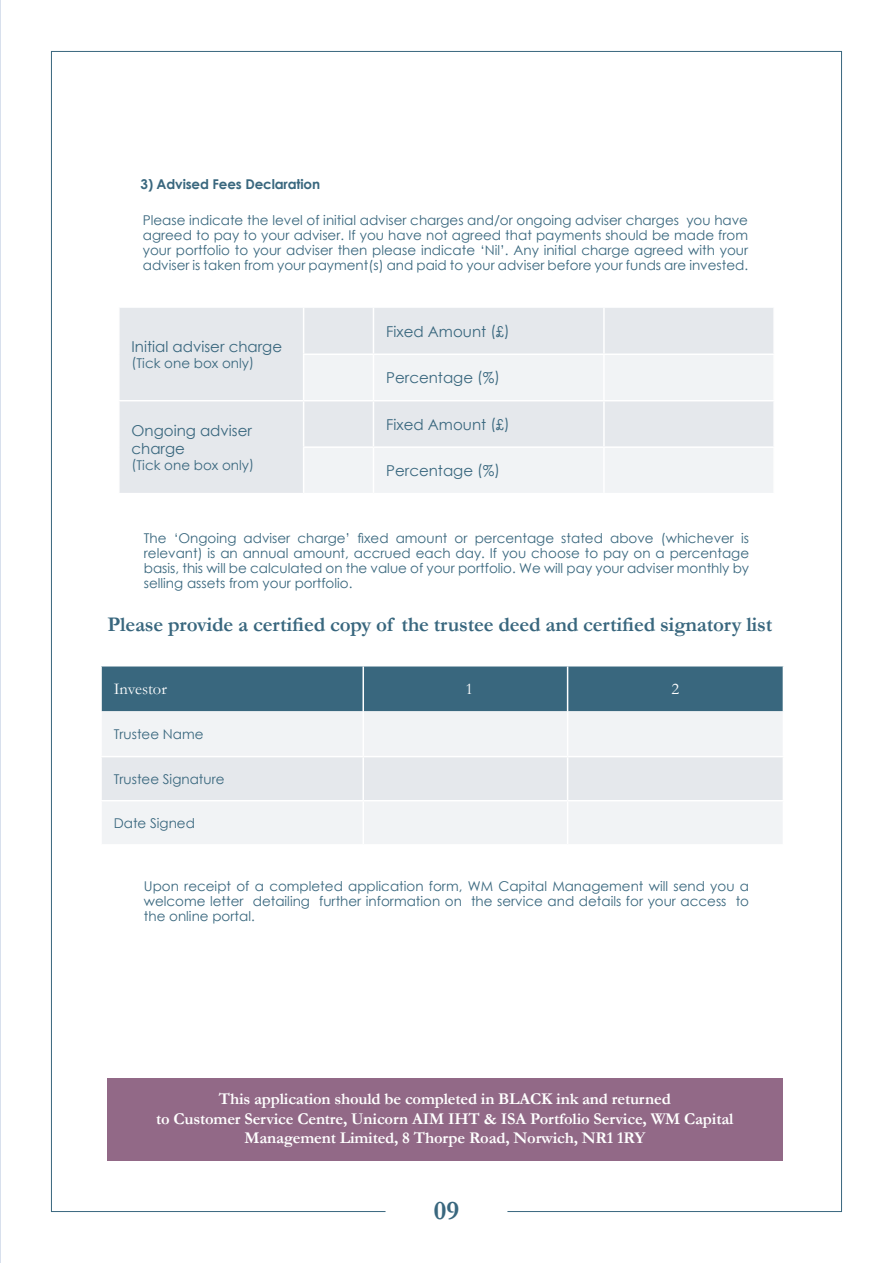
<style>
.page{position:relative;width:893px;height:1263px;background:#fff}
.page>*{position:absolute;margin:0;border:0;box-sizing:border-box;transform-origin:0 0}
.t1{font:700 27px "Garamond";color:#39677e}
.Paragraph_Bold{font:700 21px "Garamond";letter-spacing:-.01em;color:#39677e}
.Paragraph_Bold-2{font:700 16.5px/19.8px "Garamond";letter-spacing:-.01em;color:#fff;text-align:center}
.Paragraph{font:16.5px "Garamond";color:#fff}
.Paragraph-2{font:16.5px "Garamond";color:#39677e}
.Paragraph-3{font:15px/18px "Century Gothic";color:#39677e}
.Paragraph-4{font:13.5px/15px "Century Gothic";color:#39677e;text-align:justify}
.Paragraph_Bold-3{font:700 13.5px "Century Gothic";letter-spacing:-.01em;color:#39677e}
.s1{color:#fff}
</style>
<div class="page">
<div style="left:51px;top:51px;width:791px;height:1161px;background:#fff;border:1px solid #39677e"></div>
<div style="left:386px;top:1170px;width:121px;height:63px;background:#fff"></div>
<hr style="left:0;top:0;width:1px;height:1263px;background:#ccd6e8">
<div style="left:102px;top:666px;width:681px;height:45px;background:#39677e"></div>
<div style="left:102px;top:711px;width:681px;height:133px;background:#f1f3f5"></div>
<div style="left:102px;top:757px;width:681px;height:43px;background:#e5e8ec"></div>
<hr style="left:362px;top:666px;width:2px;height:45px;background:#fff">
<hr style="left:567px;top:666px;width:1px;height:45px;background:#fff">
<hr style="left:362px;top:711px;width:2px;height:45px;background:#fff">
<hr style="left:567px;top:711px;width:1px;height:45px;background:#fff">
<hr style="left:362px;top:757px;width:2px;height:43px;background:#fff">
<hr style="left:567px;top:757px;width:1px;height:43px;background:#fff">
<hr style="left:362px;top:801px;width:2px;height:43px;background:#fff">
<hr style="left:567px;top:801px;width:1px;height:43px;background:#fff">
<hr style="left:100px;top:756px;width:263px;height:1px;background:#fff">
<hr style="left:363px;top:756px;width:205px;height:1px;background:#fff">
<hr style="left:568px;top:756px;width:216px;height:1px;background:#fff">
<hr style="left:100px;top:800px;width:263px;height:1px;background:#fff">
<hr style="left:363px;top:800px;width:205px;height:1px;background:#fff">
<hr style="left:568px;top:800px;width:216px;height:1px;background:#fff">
<div style="left:107px;top:1078px;width:676px;height:82px;background:#926987"></div>
<div style="left:120px;top:308px;width:653px;height:185px;background:#e5e8ec"></div>
<svg style="left:304px;top:355px;width:469px;height:138px;fill:#f1f3f5"></svg>
<hr style="left:303px;top:308px;width:1px;height:45px;background:#fff">
<hr style="left:373px;top:308px;width:1px;height:45px;background:#fff">
<hr style="left:603px;top:308px;width:2px;height:45px;background:#fff">
<hr style="left:303px;top:355px;width:1px;height:45px;background:#fff">
<hr style="left:373px;top:355px;width:1px;height:45px;background:#fff">
<hr style="left:603px;top:355px;width:2px;height:45px;background:#fff">
<hr style="left:303px;top:401px;width:1px;height:45px;background:#fff">
<hr style="left:373px;top:401px;width:1px;height:45px;background:#fff">
<hr style="left:603px;top:401px;width:2px;height:45px;background:#fff">
<hr style="left:303px;top:448px;width:1px;height:45px;background:#fff">
<hr style="left:373px;top:448px;width:1px;height:45px;background:#fff">
<hr style="left:603px;top:448px;width:2px;height:45px;background:#fff">
<hr style="left:303px;top:353px;width:70px;height:2px;background:#fff">
<hr style="left:373px;top:353px;width:231px;height:2px;background:#fff">
<hr style="left:604px;top:353px;width:171px;height:2px;background:#fff">
<hr style="left:118px;top:400px;width:186px;height:1px;background:#fff">
<hr style="left:304px;top:400px;width:69px;height:1px;background:#fff">
<hr style="left:373px;top:400px;width:231px;height:1px;background:#fff">
<hr style="left:604px;top:400px;width:171px;height:1px;background:#fff">
<hr style="left:303px;top:446px;width:70px;height:2px;background:#fff">
<hr style="left:373px;top:446px;width:231px;height:2px;background:#fff">
<hr style="left:604px;top:446px;width:171px;height:2px;background:#fff">
<p class="Paragraph_Bold-3" style="left:141px;top:174px;width:181px">3) Advised Fees Declaration</p>
<p class="Paragraph-4" style="left:143px;top:212px;width:607px">Please indicate the level of initial adviser charges and/or ongoing adviser charges you have agreed to pay to your adviser. If you have not agreed that payments should be made from your portfolio to your adviser then please indicate ‘Nil’. Any initial charge agreed with your adviser is taken from your payment(s) and paid to your adviser before your funds are invested.</p>
<p class="Paragraph-3" style="left:132px;top:337px;width:152px">Initial adviser charge</p>
<p class="Paragraph-4" style="left:132px;top:355px;width:124px">(Tick one box only)</p>
<p class="Paragraph-3" style="left:132px;top:421px;width:122px">Ongoing adviser charge</p>
<p class="Paragraph-4" style="left:132px;top:457px;width:124px">(Tick one box only)</p>
<p class="Paragraph-3" style="left:386px;top:322px;width:125px">Fixed Amount (£)</p>
<p class="Paragraph-3" style="left:386px;top:368px;width:115px">Percentage (%)</p>
<p class="Paragraph-3" style="left:386px;top:415px;width:125px">Fixed Amount (£)</p>
<p class="Paragraph-3" style="left:386px;top:461px;width:115px">Percentage (%)</p>
<p class="Paragraph-4" style="left:144px;top:530px;width:607px">The ‘Ongoing adviser charge’ fixed amount or percentage stated above (whichever is relevant) is an annual amount, accrued each day. If you choose to pay on a percentage basis, this will be calculated on the value of your portfolio. We will pay your adviser monthly by selling assets from your portfolio.</p>
<p class="Paragraph_Bold" style="left:107px;top:610px;width:666px">Please provide a certified copy of the trustee deed and certified signatory list</p>
<p class="Paragraph" style="left:114px;top:678px;width:55px">Investor</p>
<p class="Paragraph-2" style="left:458px;top:678px;width:17px">1<span class="s1">1</span></p>
<p class="Paragraph" style="left:672px;top:678px;width:9px">2</p>
<p class="Paragraph-4" style="left:114px;top:726px;width:91px">Trustee Name</p>
<p class="Paragraph-4" style="left:114px;top:771px;width:112px">Trustee Signature</p>
<p class="Paragraph-4" style="left:114px;top:815px;width:83px">Date Signed</p>
<p class="Paragraph-4" style="left:144px;top:879px;width:607px">Upon receipt of a completed application form, WM Capital Management will send you a welcome letter detailing further information on the service and details for your access to the online portal.</p>
<p class="Paragraph_Bold-2" style="left:219px;top:1089px;width:454px">This application should be completed in BLACK ink and returned</p>
<p class="Paragraph_Bold-2" style="left:156px;top:1108px;width:579px">to Customer Service Centre, Unicorn AIM IHT &amp; ISA Portfolio Service, WM Capital<br>Management Limited, 8 Thorpe Road, Norwich, NR1 1RY</p>
<h1 class="t1" style="left:434px;top:1192px;width:27px">09</h1>
</div>
